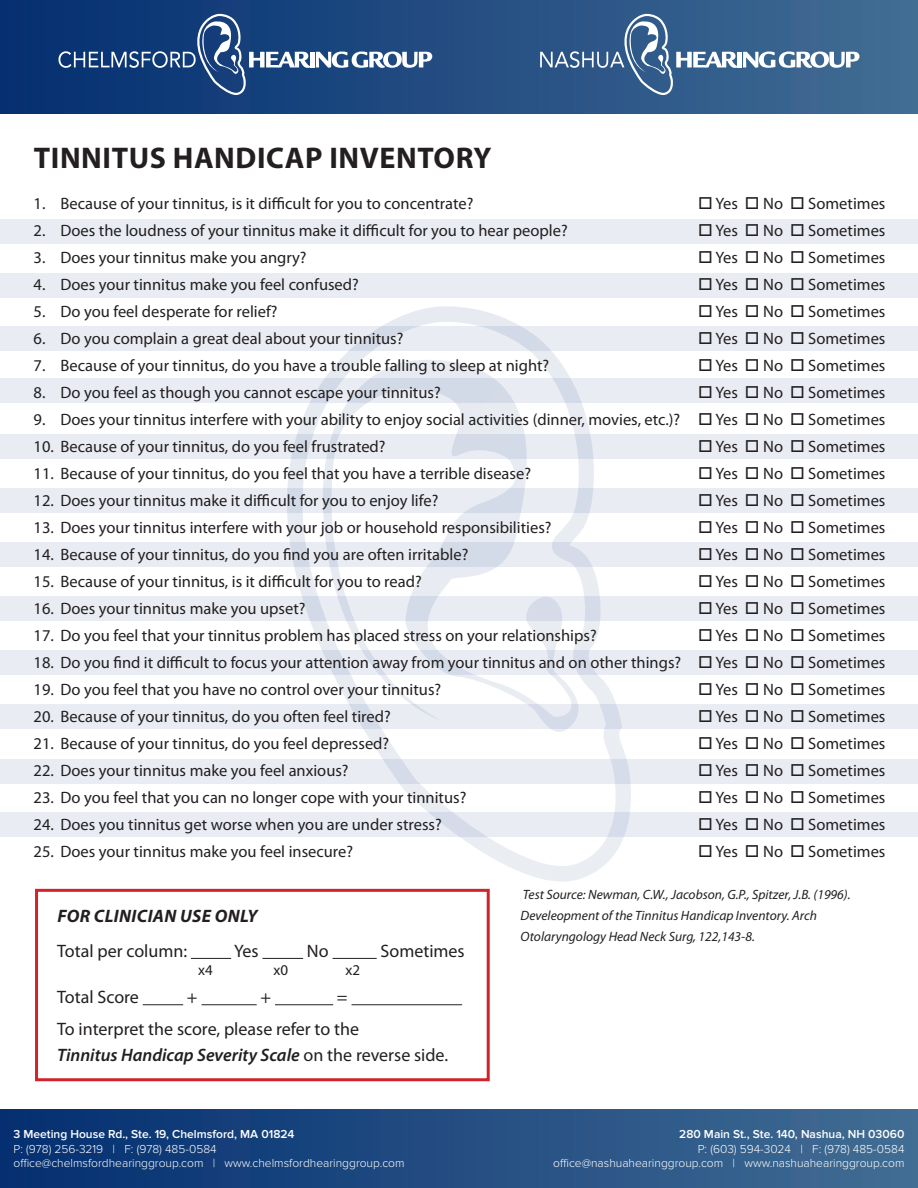
<style>
.page{position:relative;width:918px;height:1188px;background:#fff}
.page>*{position:absolute;margin:0;border:0;box-sizing:border-box;transform-origin:0 0}
.t1{font:700 30px "Myriad Pro";letter-spacing:.02em;color:#231f20}
.t2{font:18px/25.5px "Myriad Pro";color:#231f20}
.t3{font:italic 700 18px "Myriad Pro";letter-spacing:.02em;color:#231f20}
.t4{font:16.5px "Myriad Pro";color:#231f20}
.t5{font:15px "Myriad Pro";color:#231f20}
.t6{font:italic 13.5px/21px "Myriad Pro";color:#231f20}
.t7{font:300 12px/14.4px "Proxima Nova";color:#fff}
.t8{font:600 12px "Proxima Nova";color:#fff}
.s1{font-weight:600;font-style:italic}
</style>
<div class="page">
<div style="left:0;top:0;width:918px;height:113px;background:linear-gradient(to right,#042f71,#426d94)"></div>
<div style="left:0;top:1109px;width:918px;height:79px;background:linear-gradient(to right,#042e71,#426d94)"></div>
<svg style="left:285px;top:306px;width:348px;height:576px"></svg>
<hr style="left:310px;top:52px;width:4px;height:15px;background:#fff">
<svg style="left:316px;top:52px;width:116px;height:16px"></svg>
<svg style="left:59px;top:14px;width:251px;height:81px;background:#284f85"></svg>
<div style="left:737px;top:52px;width:5px;height:15px;background:#fff"></div>
<svg style="left:743px;top:52px;width:116px;height:16px"></svg>
<svg style="left:540px;top:14px;width:197px;height:81px;background:#466c96"></svg>
<div style="left:0;top:220px;width:918px;height:24px;background:#e9ecf3"></div>
<div style="left:0;top:274px;width:918px;height:24px;background:#e9ecf3"></div>
<div style="left:0;top:326px;width:918px;height:25px;background:#e9ecf3"></div>
<svg style="left:0;top:379px;width:918px;height:24px;background:#e5e9f1"></svg>
<svg style="left:0;top:434px;width:918px;height:25px;background:#e6eaf1"></svg>
<svg style="left:0;top:488px;width:918px;height:25px;background:#e7eaf2"></svg>
<svg style="left:0;top:542px;width:918px;height:25px;background:#e6e9f1"></svg>
<svg style="left:0;top:596px;width:918px;height:25px;background:#e6eaf1"></svg>
<svg style="left:0;top:650px;width:918px;height:25px;background:#e7eaf2"></svg>
<div style="left:0;top:704px;width:918px;height:25px;background:#e9ecf3"></div>
<div style="left:0;top:760px;width:918px;height:24px;background:#e9ecf3"></div>
<div style="left:0;top:812px;width:918px;height:25px;background:#e9ecf3"></div>
<div style="left:35px;top:889px;width:455px;height:192px;border:3px solid #d1232a"></div>
<hr style="left:191px;top:958px;width:40px;height:1px;background:#231f20">
<hr style="left:262px;top:958px;width:41px;height:1px;background:#231f20">
<hr style="left:333px;top:958px;width:44px;height:1px;background:#231f20">
<hr style="left:143px;top:1004px;width:40px;height:1px;background:#231f20">
<hr style="left:202px;top:1004px;width:55px;height:1px;background:#231f20">
<hr style="left:275px;top:1004px;width:58px;height:1px;background:#231f20">
<hr style="left:352px;top:1004px;width:110px;height:1px;background:#231f20">
<p class="t1" style="left:34px;top:139px;width:459px">TINNITUS HANDICAP INVENTORY</p>
<p class="t4" style="left:34px;top:193px;width:441px">1. Because of your tinnitus, is it difficult for you to concentrate?</p>
<p class="t4" style="left:698px;top:193px;width:189px">□ Yes □ No □ Sometimes</p>
<p class="t4" style="left:34px;top:220px;width:536px">2. Does the loudness of your tinnitus make it difficult for you to hear people?</p>
<p class="t4" style="left:698px;top:220px;width:189px">□ Yes □ No □ Sometimes</p>
<p class="t4" style="left:34px;top:247px;width:275px">3. Does your tinnitus make you angry?</p>
<p class="t4" style="left:698px;top:247px;width:189px">□ Yes □ No □ Sometimes</p>
<p class="t4" style="left:34px;top:274px;width:327px">4. Does your tinnitus make you feel confused?</p>
<p class="t4" style="left:698px;top:274px;width:189px">□ Yes □ No □ Sometimes</p>
<p class="t4" style="left:34px;top:301px;width:246px">5. Do you feel desperate for relief?</p>
<p class="t4" style="left:698px;top:301px;width:189px">□ Yes □ No □ Sometimes</p>
<p class="t4" style="left:34px;top:328px;width:371px">6. Do you complain a great deal about your tinnitus?</p>
<p class="t4" style="left:698px;top:328px;width:189px">□ Yes □ No □ Sometimes</p>
<p class="t4" style="left:34px;top:355px;width:517px">7. Because of your tinnitus, do you have a trouble falling to sleep at night?</p>
<p class="t4" style="left:698px;top:355px;width:189px">□ Yes □ No □ Sometimes</p>
<p class="t4" style="left:34px;top:382px;width:409px">8. Do you feel as though you cannot escape your tinnitus?</p>
<p class="t4" style="left:698px;top:382px;width:189px">□ Yes □ No □ Sometimes</p>
<p class="t4" style="left:34px;top:409px;width:853px">9. Does your tinnitus interfere with your ability to enjoy social activities (dinner, movies, etc.)? □ Yes □ No □ Sometimes</p>
<p class="t4" style="left:34px;top:436px;width:354px">10. Because of your tinnitus, do you feel frustrated?</p>
<p class="t4" style="left:698px;top:436px;width:189px">□ Yes □ No □ Sometimes</p>
<p class="t4" style="left:34px;top:463px;width:499px">11. Because of your tinnitus, do you feel that you have a terrible disease?</p>
<p class="t4" style="left:698px;top:463px;width:189px">□ Yes □ No □ Sometimes</p>
<p class="t4" style="left:34px;top:490px;width:406px">12. Does your tinnitus make it difficult for you to enjoy life?</p>
<p class="t4" style="left:698px;top:490px;width:189px">□ Yes □ No □ Sometimes</p>
<p class="t4" style="left:34px;top:517px;width:520px">13. Does your tinnitus interfere with your job or household responsibilities?</p>
<p class="t4" style="left:698px;top:517px;width:189px">□ Yes □ No □ Sometimes</p>
<p class="t4" style="left:34px;top:544px;width:436px">14. Because of your tinnitus, do you find you are often irritable?</p>
<p class="t4" style="left:698px;top:544px;width:189px">□ Yes □ No □ Sometimes</p>
<p class="t4" style="left:34px;top:571px;width:390px">15. Because of your tinnitus, is it difficult for you to read?</p>
<p class="t4" style="left:698px;top:571px;width:189px">□ Yes □ No □ Sometimes</p>
<p class="t4" style="left:34px;top:598px;width:274px">16. Does your tinnitus make you upset?</p>
<p class="t4" style="left:698px;top:598px;width:189px">□ Yes □ No □ Sometimes</p>
<p class="t4" style="left:34px;top:625px;width:565px">17. Do you feel that your tinnitus problem has placed stress on your relationships?</p>
<p class="t4" style="left:698px;top:625px;width:189px">□ Yes □ No □ Sometimes</p>
<p class="t4" style="left:34px;top:652px;width:853px">18. Do you find it difficult to focus your attention away from your tinnitus and on other things? □ Yes □ No □ Sometimes</p>
<p class="t4" style="left:34px;top:679px;width:409px">19. Do you feel that you have no control over your tinnitus?</p>
<p class="t4" style="left:698px;top:679px;width:189px">□ Yes □ No □ Sometimes</p>
<p class="t4" style="left:34px;top:706px;width:359px">20. Because of your tinnitus, do you often feel tired?</p>
<p class="t4" style="left:698px;top:706px;width:189px">□ Yes □ No □ Sometimes</p>
<p class="t4" style="left:34px;top:733px;width:357px">21. Because of your tinnitus, do you feel depressed?</p>
<p class="t4" style="left:698px;top:733px;width:189px">□ Yes □ No □ Sometimes</p>
<p class="t4" style="left:34px;top:760px;width:317px">22. Does your tinnitus make you feel anxious?</p>
<p class="t4" style="left:698px;top:760px;width:189px">□ Yes □ No □ Sometimes</p>
<p class="t4" style="left:34px;top:787px;width:434px">23. Do you feel that you can no longer cope with your tinnitus?</p>
<p class="t4" style="left:698px;top:787px;width:189px">□ Yes □ No □ Sometimes</p>
<p class="t4" style="left:34px;top:814px;width:410px">24. Does you tinnitus get worse when you are under stress?</p>
<p class="t4" style="left:698px;top:814px;width:189px">□ Yes □ No □ Sometimes</p>
<p class="t4" style="left:34px;top:841px;width:321px">25. Does your tinnitus make you feel insecure?</p>
<p class="t4" style="left:698px;top:841px;width:189px">□ Yes □ No □ Sometimes</p>
<p class="t3" style="left:57px;top:904px;width:202px">FOR CLINICIAN USE ONLY</p>
<p class="t2" style="left:57px;top:938px;width:131px">Total per column:</p>
<p class="t2" style="left:234px;top:938px;width:26px">Yes</p>
<p class="t2" style="left:307px;top:938px;width:23px">No</p>
<p class="t2" style="left:380px;top:938px;width:86px">Sometimes</p>
<p class="t5" style="left:198px;top:960px;width:16px">x4</p>
<p class="t5" style="left:274px;top:960px;width:16px">x0</p>
<p class="t5" style="left:346px;top:960px;width:16px">x2</p>
<p class="t2" style="left:57px;top:984px;width:83px">Total Score</p>
<p class="t2" style="left:187px;top:984px;width:12px">+</p>
<p class="t2" style="left:260px;top:984px;width:12px">+</p>
<p class="t2" style="left:337px;top:984px;width:12px">=</p>
<p class="t2" style="left:57px;top:1016px;width:393px">To interpret the score, please refer to the<br><span class="s1">Tinnitus Handicap Severity Scale</span> on the reverse side.</p>
<p class="t8" style="left:14px;top:1127px;width:283px">3 Meeting House Rd., Ste. 19, Chelmsford, MA 01824</p>
<p class="t7" style="left:14px;top:1142px;width:393px">P: (978) 256-3219 | F: (978) 485-0584 office@chelmsfordhearinggroup.com | www.chelmsfordhearinggroup.com</p>
<p class="t6" style="left:520px;top:884px;width:332px">Test Source: Newman, C.W., Jacobson, G.P., Spitzer, J.B. (1996).<br>Develeopment of the Tinnitus Handicap Inventory. Arch<br>Otolaryngology Head Neck Surg, 122,143-8.</p>
<p class="t8" style="left:679px;top:1127px;width:227px">280 Main St., Ste. 140, Nashua, NH 03060</p>
<p class="t7" style="left:553px;top:1142px;width:353px;text-align:right">P: (603) 594-3024 | F: (978) 485-0584 office@nashuahearinggroup.com | www.nashuahearinggroup.com</p>
</div>
